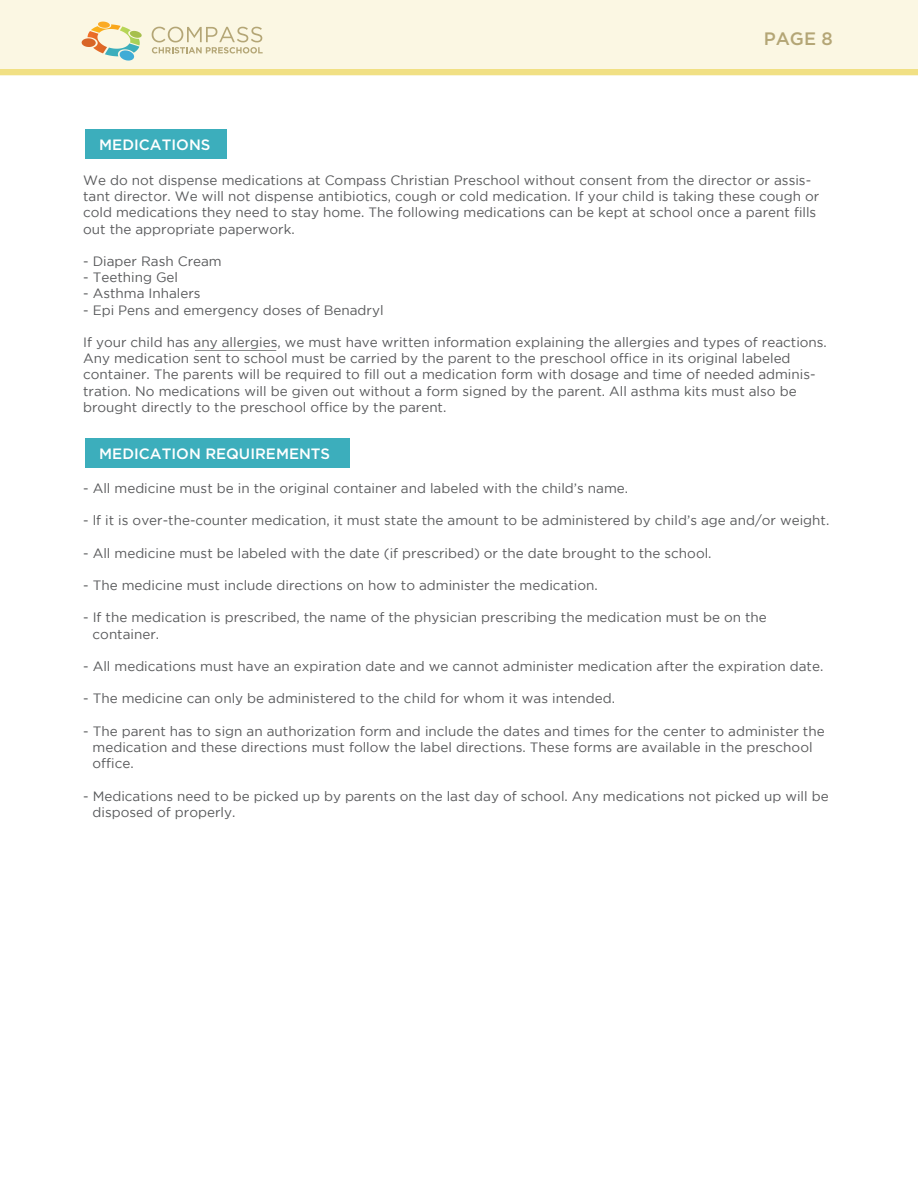
<style>
.page{position:relative;width:918px;height:1188px;background:#fff}
.page>*{position:absolute;margin:0;border:0;box-sizing:border-box;transform-origin:0 0}
.t1{font:500 18px "Gotham";color:#b4a676}
.t2{font:500 15px "Gotham";color:#fff}
.t3{font:13.5px/16.2px "Gotham";color:#58595b}
</style>
<div class="page">
<div style="left:85px;top:129px;width:141px;height:29px;background:#3caebc"></div>
<div style="left:0;top:0;width:918px;height:68px;background:#fbf7e3"></div>
<svg style="left:0;top:22px;width:918px;height:53px"></svg>
<div style="left:85px;top:438px;width:264px;height:30px;background:#3caebc"></div>
<hr style="left:195px;top:350px;width:81px;height:1px;background:#58595b">
<p class="t2" style="left:99px;top:135px;width:113px">MEDICATIONS</p>
<h1 class="t1" style="left:764px;top:27px;width:71px">PAGE 8</h1>
<p class="t3" style="left:83px;top:172px;width:738px">We do not dispense medications at Compass Christian Preschool without consent from the director or assis&shy;tant director. We will not dispense antibiotics, cough or cold medication. If your child is taking these cough or cold medications they need to stay home. The following medications can be kept at school once a parent fills out the appropriate paperwork.</p>
<p class="t3" style="left:83px;top:253px;width:140px">- Diaper Rash Cream</p>
<p class="t3" style="left:83px;top:269px;width:97px">- Teething Gel</p>
<p class="t3" style="left:83px;top:285px;width:119px">- Asthma Inhalers</p>
<p class="t3" style="left:83px;top:301px;width:302px">- Epi Pens and emergency doses of Benadryl</p>
<p class="t3" style="left:83px;top:334px;width:745px">If your child has any allergies, we must have written information explaining the allergies and types of reactions.<br>Any medication sent to school must be carried by the parent to the preschool office in its original labeled container. The parents will be required to fill out a medication form with dosage and time of needed adminis&shy;tration. No medications will be given out without a form signed by the parent. All asthma kits must also be brought directly to the preschool office by the parent.</p>
<p class="t2" style="left:99px;top:444px;width:232px">MEDICATION REQUIREMENTS</p>
<p class="t3" style="left:83px;top:480px;width:547px">- All medicine must be in the original container and labeled with the child’s name.</p>
<p class="t3" style="left:83px;top:512px;width:748px">- lf it is over-the-counter medication, it must state the amount to be administered by child’s age and/or weight.</p>
<p class="t3" style="left:83px;top:544px;width:630px">- All medicine must be labeled with the date (if prescribed) or the date brought to the school.</p>
<p class="t3" style="left:83px;top:577px;width:516px">- The medicine must include directions on how to administer the medication.</p>
<p class="t3" style="left:93px;top:609px;width:676px;text-indent:-9px">- If the medication is prescribed, the name of the physician prescribing the medication must be on the container.</p>
<p class="t3" style="left:83px;top:658px;width:742px">- All medications must have an expiration date and we cannot administer medication after the expiration date.</p>
<p class="t3" style="left:83px;top:690px;width:533px">- The medicine can only be administered to the child for whom it was intended.</p>
<p class="t3" style="left:93px;top:723px;width:734px;text-indent:-9px">- The parent has to sign an authorization form and include the dates and times for the center to administer the medication and these directions must follow the label directions. These forms are available in the preschool office.</p>
<p class="t3" style="left:93px;top:787px;width:738px;text-indent:-9px">- Medications need to be picked up by parents on the last day of school. Any medications not picked up will be disposed of properly.</p>
</div>
